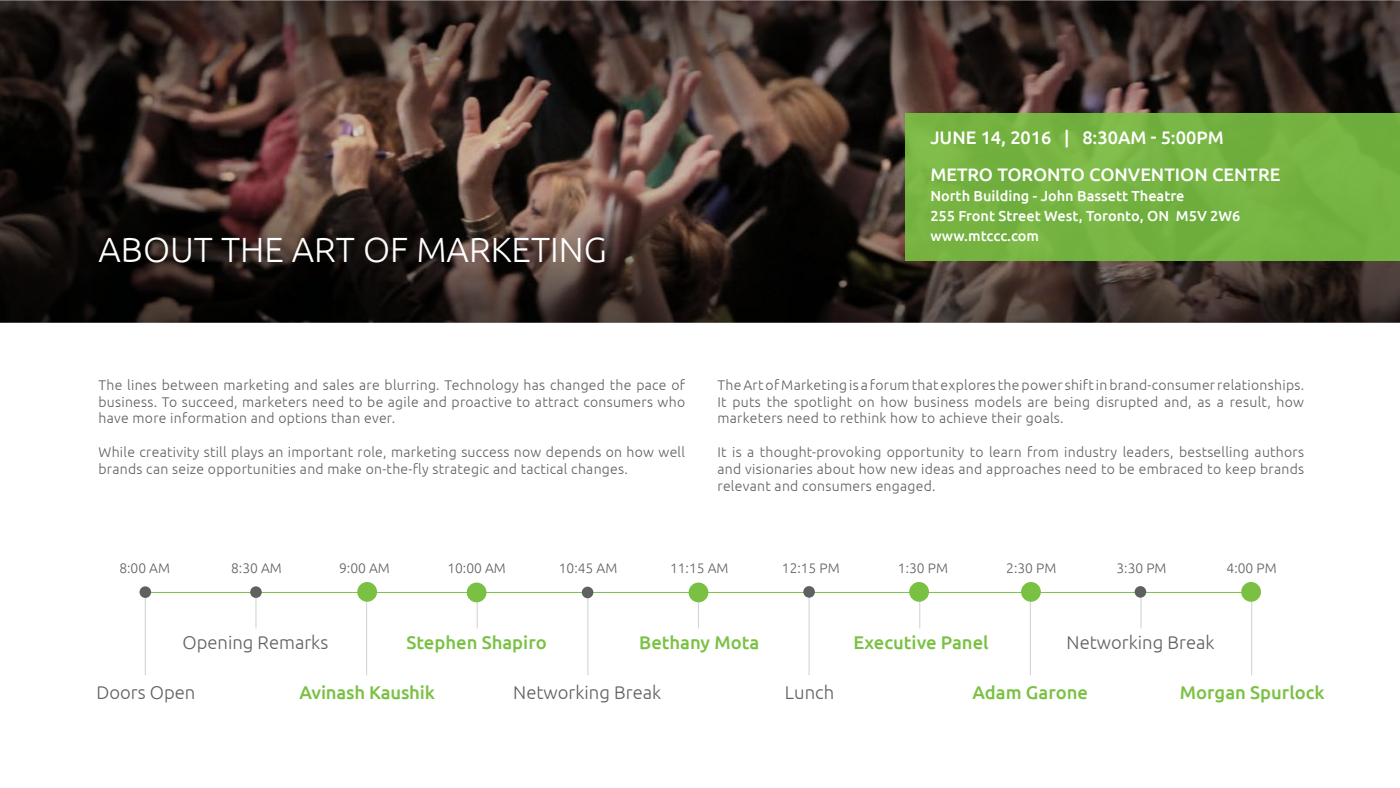
<style>
.page{position:relative;width:1400px;height:788px;background:#fff}
.page>*{position:absolute;margin:0;border:0;box-sizing:border-box;transform-origin:0 0}
.t1{font:300 35px "Ubuntu";color:#fff}
.t2{font:500 18.46px "Ubuntu";color:#7ac143}
.t3{font:300 18.46px "Ubuntu";color:#5f6062}
.t4{font:500 18.11px/36.8px "Ubuntu";color:#fff}
.t5{font:500 14.53px/19.9px "Ubuntu";color:#fff}
.t6{font:300 14px/16.8px "Ubuntu";letter-spacing:.02em;color:#5f6062;text-align:justify}
.t7{font:300 13.83px "Ubuntu";color:#5f6062}
</style>
<div class="page">
<svg style="left:0;top:0;width:1400px;height:322px;background:#362924"></svg>
<hr style="left:145px;top:593px;width:1px;height:82px;background:#d4d6d7">
<hr style="left:255px;top:593px;width:2px;height:35px;background:#d4d6d7">
<hr style="left:366px;top:593px;width:1px;height:82px;background:#d4d6d7">
<hr style="left:477px;top:593px;width:1px;height:35px;background:#d4d6d7">
<hr style="left:587px;top:593px;width:1px;height:82px;background:#d4d6d7">
<hr style="left:698px;top:593px;width:1px;height:35px;background:#d4d6d7">
<hr style="left:809px;top:593px;width:1px;height:82px;background:#d4d6d7">
<hr style="left:919px;top:593px;width:1px;height:35px;background:#d4d6d7">
<hr style="left:1030px;top:593px;width:1px;height:82px;background:#d4d6d7">
<hr style="left:1140px;top:593px;width:2px;height:35px;background:#d4d6d7">
<hr style="left:1251px;top:593px;width:1px;height:82px;background:#d4d6d7">
<hr style="left:146px;top:592px;width:1110px;height:1px;background:#7ac143">
<div style="left:250px;top:586px;width:12px;height:12px;background:#5f6062;border-radius:50%"></div>
<div style="left:357px;top:582px;width:20px;height:19px;background:#7ac143;border-radius:50%"></div>
<div style="left:582px;top:586px;width:11px;height:12px;background:#5f6062;border-radius:50%"></div>
<div style="left:803px;top:586px;width:12px;height:11px;background:#5f6062;border-radius:50%"></div>
<div style="left:1135px;top:586px;width:11px;height:11px;background:#5f6062;border-radius:50%"></div>
<div style="left:467px;top:582px;width:20px;height:20px;background:#7ac143;border-radius:50%"></div>
<div style="left:909px;top:582px;width:20px;height:19px;background:#7ac143;border-radius:50%"></div>
<div style="left:1021px;top:582px;width:20px;height:19px;background:#7ac143;border-radius:50%"></div>
<div style="left:1241px;top:582px;width:20px;height:19px;background:#7ac143;border-radius:50%"></div>
<div style="left:689px;top:582px;width:19px;height:20px;background:#7ac143;border-radius:50%"></div>
<div style="left:140px;top:586px;width:11px;height:12px;background:#5f6062;border-radius:50%"></div>
<div style="left:906px;top:113px;width:494px;height:148px;background:#76b342"></div>
<h1 class="t1" style="left:99px;top:229px;width:510px">ABOUT THE ART OF MARKETING</h1>
<p class="t4" style="left:930px;top:119px;width:352px">JUNE 14, 2016 | 8:30AM - 5:00PM<br>METRO TORONTO CONVENTION CENTRE</p>
<p class="t5" style="left:930px;top:185px;width:312px">North Building - John Bassett Theatre<br>255 Front Street West, Toronto, ON M5V 2W6 www.mtccc.com</p>
<p class="t6" style="left:99px;top:376px;width:588px">The lines between marketing and sales are blurring. Technology has changed the pace of business. To succeed, marketers need to be agile and proactive to attract consumers who have more information and options than ever.</p>
<p class="t6" style="left:99px;top:443px;width:588px">While creativity still plays an important role, marketing success now depends on how well brands can seize opportunities and make on-the-fly strategic and tactical changes.</p>
<p class="t6" style="left:718px;top:376px;width:588px">The Art of Marketing is a forum that explores the power shift in brand-consumer relationships.<br>It puts the spotlight on how business models are being disrupted and, as a result, how marketers need to rethink how to achieve their goals.</p>
<p class="t6" style="left:718px;top:443px;width:588px">It is a thought-provoking opportunity to learn from industry leaders, bestselling authors and visionaries about how new ideas and approaches need to be embraced to keep brands relevant and consumers engaged.</p>
<p class="t7" style="left:119px;top:559px;width:52px">8:00 AM</p>
<p class="t7" style="left:231px;top:559px;width:52px">8:30 AM</p>
<p class="t7" style="left:339px;top:559px;width:52px">9:00 AM</p>
<p class="t7" style="left:447px;top:559px;width:60px">10:00 AM</p>
<p class="t7" style="left:559px;top:559px;width:60px">10:45 AM</p>
<p class="t7" style="left:670px;top:559px;width:60px">11:15 AM</p>
<p class="t7" style="left:782px;top:559px;width:59px">12:15 PM</p>
<p class="t7" style="left:898px;top:559px;width:52px">1:30 PM</p>
<p class="t7" style="left:1006px;top:559px;width:52px">2:30 PM</p>
<p class="t7" style="left:1117px;top:559px;width:52px">3:30 PM</p>
<p class="t7" style="left:1227px;top:559px;width:52px">4:00 PM</p>
<h2 class="t3" style="left:182px;top:631px;width:147px">Opening Remarks</h2>
<h2 class="t2" style="left:639px;top:630px;width:122px">Bethany Mota</h2>
<h2 class="t3" style="left:513px;top:680px;width:150px">Networking Break</h2>
<h2 class="t2" style="left:407px;top:630px;width:142px">Stephen Shapiro</h2>
<h2 class="t2" style="left:299px;top:680px;width:137px">Avinash Kaushik</h2>
<h2 class="t3" style="left:785px;top:680px;width:51px">Lunch</h2>
<h2 class="t3" style="left:96px;top:680px;width:100px">Doors Open</h2>
<h2 class="t2" style="left:854px;top:630px;width:137px">Executive Panel</h2>
<h2 class="t2" style="left:973px;top:680px;width:117px">Adam Garone</h2>
<h2 class="t3" style="left:1067px;top:631px;width:149px">Networking Break</h2>
<h2 class="t2" style="left:1180px;top:680px;width:146px">Morgan Spurlock</h2>
</div>
